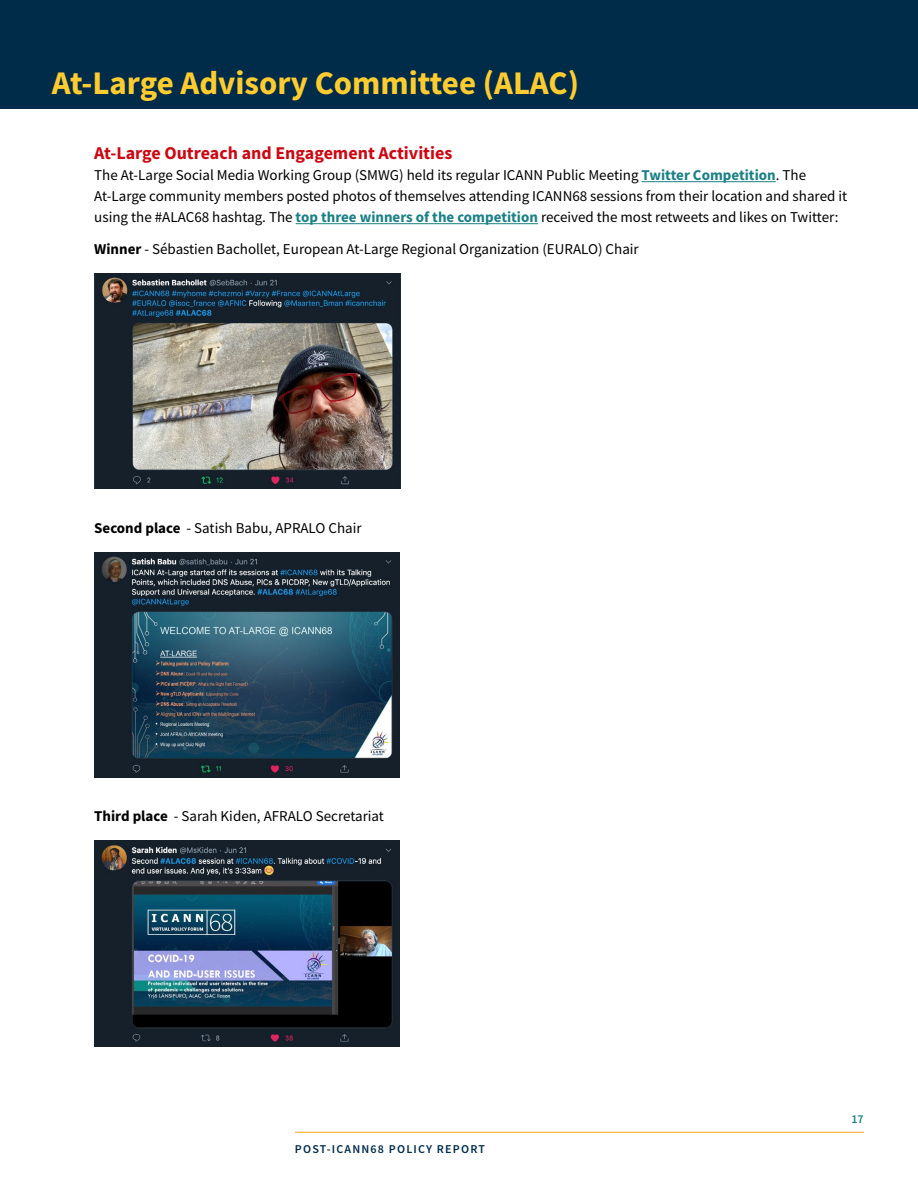
<style>
.page{position:relative;width:918px;height:1188px;background:#fff}
.page>*{position:absolute;margin:0;border:0;box-sizing:border-box;transform-origin:0 0}
.t1{font:700 33px "Source Sans Pro";color:#fecc2f}
.t2{font:700 18px "Source Sans Pro";color:#cb0813}
.t3{font:15px/21px "Source Sans Pro";color:#000}
.t4{font:600 12px "Source Sans Pro";letter-spacing:.1em;color:#002b49}
.t5{font:600 12px "Source Sans Pro";color:#1a8086}
.s1{font-weight:700;color:#1a8086}
.s2{font-weight:700}
</style>
<div class="page">
<div style="left:0;top:0;width:918px;height:108px;background:#002b49"></div>
<hr style="left:295px;top:1132px;width:569px;height:1px;background:#f2a41e">
<hr style="left:642px;top:181px;width:134px;height:1px;background:#1a8086">
<hr style="left:296px;top:223px;width:242px;height:1px;background:#1a8086">
<img style="left:94px;top:273px;width:306px;height:216px">
<img style="left:94px;top:552px;width:305px;height:225px">
<img style="left:94px;top:841px;width:305px;height:206px">
<h1 class="t1" style="left:52px;top:61px;width:529px">At-Large Advisory Committee (ALAC)</h1>
<p class="t2" style="left:94px;top:141px;width:360px">At-Large Outreach and Engagement Activities</p>
<p class="t3" style="left:94px;top:165px;width:754px">The At-Large Social Media Working Group (SMWG) held its regular ICANN Public Meeting <span class="s1">Twitter Competition</span>. The<br>At-Large community members posted photos of themselves attending ICANN68 sessions from their location and shared it using the #ALAC68 hashtag. The <span class="s1">top three winners of the competition</span> received the most retweets and likes on Twitter:</p>
<p class="t3" style="left:94px;top:238px;width:546px"><span class="s2">Winner</span> - Sébastien Bachollet, European At-Large Regional Organization (EURALO) Chair</p>
<p class="t3" style="left:94px;top:517px;width:269px"><span class="s2">Second place</span> - Satish Babu, APRALO Chair</p>
<p class="t3" style="left:94px;top:806px;width:291px"><span class="s2">Third place</span> - Sarah Kiden, AFRALO Secretariat</p>
<p class="t4" style="left:295px;top:1141px;width:192px">POST-ICANN68 POLICY REPORT</p>
<p class="t5" style="left:851px;top:1111px;width:14px">17</p>
</div>
